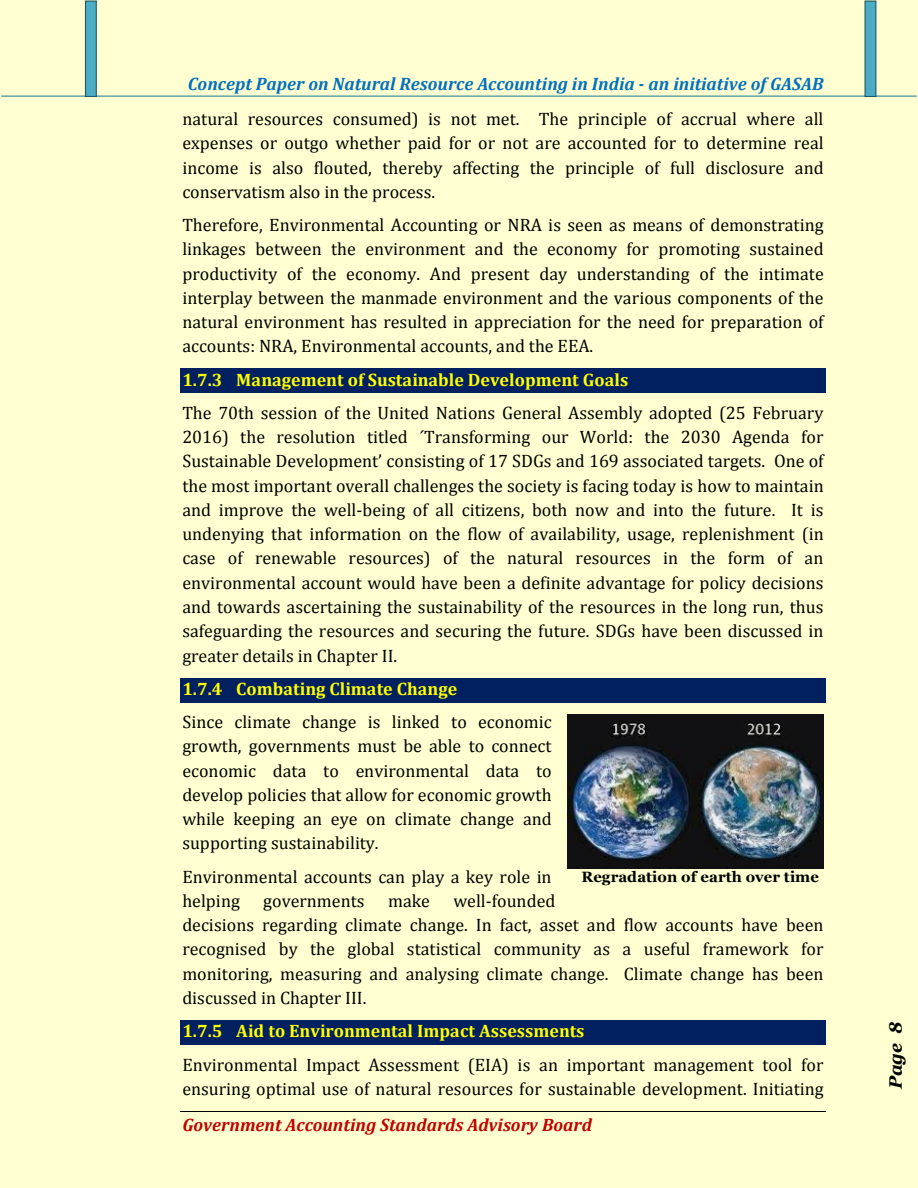
<style>
.page{position:relative;width:918px;height:1188px;background:#ffffd1}
.page>*{position:absolute;margin:0;border:0;box-sizing:border-box;transform-origin:0 0}
.t1{font:18px/24.3px "Cambria";color:#000}
.t2{font:italic 700 18px "Cambria";color:#0070c0}
.t3{font:italic 700 18px "Cambria";color:#c00000}
.t4{font:italic 700 18px "Georgia";color:#000}
.t5{font:700 15px "Georgia";letter-spacing:.005em;color:#000}
.s1{font-weight:700;color:#ff0}
</style>
<div class="page">
<hr style="left:180px;top:1112px;width:646px;height:1px;background:#000">
<hr style="left:1px;top:96px;width:916px;height:1px;background:#31849b">
<div style="left:865px;top:1px;width:11px;height:95px;background:#4bacc6"></div>
<div style="left:865px;top:1px;width:11px;height:96px;border:1px solid #205867"></div>
<div style="left:85px;top:1px;width:11px;height:95px;background:#4bacc6"></div>
<div style="left:85px;top:1px;width:12px;height:96px;border:1px solid #205867"></div>
<div style="left:180px;top:369px;width:646px;height:24px;background:#002060"></div>
<div style="left:180px;top:678px;width:646px;height:24px;background:#002060"></div>
<div style="left:180px;top:1020px;width:646px;height:25px;background:#002060"></div>
<img style="left:567px;top:715px;width:257px;height:154px">
<p class="t2" style="left:188px;top:74px;width:637px">Concept Paper on Natural Resource Accounting in India - an initiative of GASAB</p>
<p class="t1" style="left:182px;top:108px;width:643px;text-align:justify">natural resources consumed) is not met. The principle of accrual where all expenses or outgo whether paid for or not are accounted for to determine real income is also flouted, thereby affecting the principle of full disclosure and conservatism also in the process.</p>
<p class="t1" style="left:182px;top:214px;width:643px;text-align:justify">Therefore, Environmental Accounting or NRA is seen as means of demonstrating linkages between the environment and the economy for promoting sustained productivity of the economy. And present day understanding of the intimate interplay between the manmade environment and the various components of the natural environment has resulted in appreciation for the need for preparation of accounts: NRA, Environmental accounts, and the EEA.</p>
<p class="t1" style="left:182px;top:364px;width:643px;line-height:33.3px"><span class="s1">1.7.3 Management of Sustainable Development Goals<br></span>The 70th session of the United Nations General Assembly adopted (25 February</p>
<p class="t1" style="left:182px;top:426px;width:643px;text-align:justify">2016) the resolution titled ´Transforming our World: the 2030 Agenda for Sustainable Development’ consisting of 17 SDGs and 169 associated targets. One of the most important overall challenges the society is facing today is how to maintain and improve the well-being of all citizens, both now and into the future. It is undenying that information on the flow of availability, usage, replenishment (in case of renewable resources) of the natural resources in the form of an environmental account would have been a definite advantage for policy decisions and towards ascertaining the sustainability of the resources in the long run, thus safeguarding the resources and securing the future. SDGs have been discussed in greater details in Chapter II.</p>
<p class="t1" style="left:182px;top:673px;width:371px;line-height:33.3px"><span class="s1">1.7.4 Combating Climate Change<br></span>Since climate change is linked to economic</p>
<p class="t1" style="left:182px;top:735px;width:371px;text-align:justify">growth, governments must be able to connect economic data to environmental data to develop policies that allow for economic growth while keeping an eye on climate change and supporting sustainability.</p>
<p class="t1" style="left:182px;top:866px;width:371px">Environmental accounts can play a key role in helping</p>
<p class="t5" style="left:582px;top:870px;width:239px">Regradation of earth over time</p>
<p class="t1" style="left:182px;top:890px;width:643px;text-indent:271px">well-founded<br>decisions regarding climate change. In fact, asset and flow accounts have been recognised by the global statistical community as a useful framework for monitoring, measuring and analysing climate change. Climate change has been discussed in Chapter III.</p>
<p class="t1" style="left:182px;top:1016px;width:643px;line-height:33.3px"><span class="s1">1.7.5 Aid to Environmental Impact Assessments<br></span>Environmental Impact Assessment (EIA) is an important management tool for</p>
<p class="t1" style="left:182px;top:1078px;width:643px">ensuring optimal use of natural resources for sustainable development. Initiating</p>
<p class="t1" style="left:263px;top:890px;width:103px">governments</p>
<p class="t1" style="left:388px;top:890px;width:43px">make</p>
<p class="t3" style="left:182px;top:1115px;width:411px">Government Accounting Standards Advisory Board</p>
<p class="t4" style="left:888px;top:1089px;width:69px;rotate:-90deg">Page 8</p>
</div>
